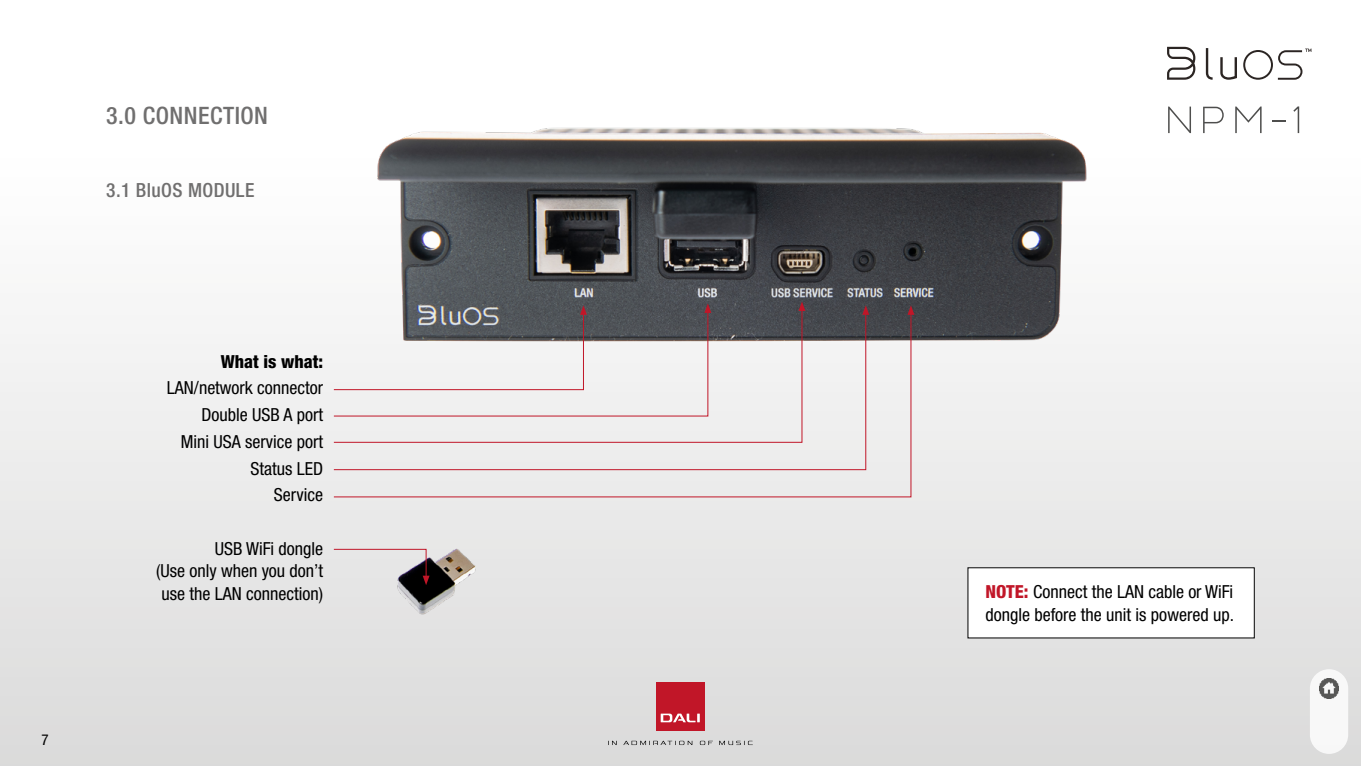
<style>
.page{position:relative;width:1361px;height:766px;background:#fff}
.page>*{position:absolute;margin:0;border:0;box-sizing:border-box;transform-origin:0 0}
.t1{font:500 condensed 24px "Helvetica Neue LT Std";letter-spacing:.02em;color:#706f6f}
.t2{font:500 condensed 19.5px "Helvetica Neue LT Std";letter-spacing:.02em;color:#706f6f}
.t3{font:condensed 18px/26.7px "Helvetica Neue LT Std";color:#000;text-align:right}
.t4{font:800 condensed 18px "Helvetica Neue LT Std";color:#000}
.t5{font:condensed 15px "Helvetica Neue LT Std";color:#000}
.s1{font-weight:800;color:#c11628}
</style>
<div class="page">
<div style="left:0;top:150px;width:1361px;height:615px;background:linear-gradient(to bottom,#fff,#dadada)"></div>
<svg style="left:1168px;top:106px;width:23px;height:27px"></svg>
<svg style="left:1203px;top:107px;width:20px;height:26px"></svg>
<svg style="left:1272px;top:120px;width:13px;height:1px"></svg>
<svg style="left:1293px;top:106px;width:6px;height:27px"></svg>
<svg style="left:1235px;top:106px;width:26px;height:27px"></svg>
<img style="left:358px;top:127px;width:753px;height:237px">
<img style="left:386px;top:535px;width:105px;height:100px">
<svg style="left:333px;top:548px;width:96px;height:37px;background:#c5bec0"></svg>
<svg style="left:1243px;top:49px;width:68px;height:31px"></svg>
<svg style="left:1220px;top:57px;width:17px;height:23px"></svg>
<svg style="left:1206px;top:48px;width:6px;height:32px"></svg>
<svg style="left:1167px;top:47px;width:28px;height:33px"></svg>
<div style="left:968px;top:567px;width:286px;height:70px;background:#fff"></div>
<svg style="left:333px;top:303px;width:378px;height:5px"></svg>
<svg style="left:333px;top:308px;width:465px;height:3px"></svg>
<svg style="left:798px;top:301px;width:7px;height:10px"></svg>
<svg style="left:862px;top:305px;width:7px;height:6px"></svg>
<svg style="left:333px;top:311px;width:578px;height:186px"></svg>
<svg style="left:907px;top:305px;width:7px;height:10px"></svg>
<svg style="left:608px;top:740px;width:8px;height:4px"></svg>
<svg style="left:719px;top:740px;width:34px;height:4px"></svg>
<svg style="left:623px;top:740px;width:69px;height:4px"></svg>
<svg style="left:700px;top:740px;width:13px;height:4px"></svg>
<div style="left:656px;top:681px;width:48px;height:49px;background:#c11628"></div>
<svg style="left:661px;top:713px;width:39px;height:9px"></svg>
<div style="left:1310px;top:669px;width:38px;height:84px;background:#f8f8f8;border-radius:19px"></div>
<img style="left:1319px;top:678px;width:19px;height:20px">
<h1 class="t1" style="left:106px;top:101px;width:163px">3.0 CONNECTION</h1>
<p class="t2" style="left:106px;top:179px;width:150px">3.1 BluOS MODULE</p>
<p class="t5" style="left:41px;top:730px;width:9px">7</p>
<p class="t4" style="left:221px;top:350px;width:104px">What is what:</p>
<p class="t3" style="left:167px;top:374px;width:158px">LAN/network connector<br>Double USB A port<br>Mini USA service port<br>Status LED<br>Service</p>
<p class="t3" style="left:156px;top:537px;width:169px;line-height:22.5px">USB WiFi dongle<br>(Use only when you don’t use the LAN connection)</p>
<p class="t3" style="left:985px;top:580px;width:250px;line-height:22.5px;text-align:left"><span class="s1">NOTE:</span> Connect the LAN cable or WiFi dongle before the unit is powered up.</p>
</div>
